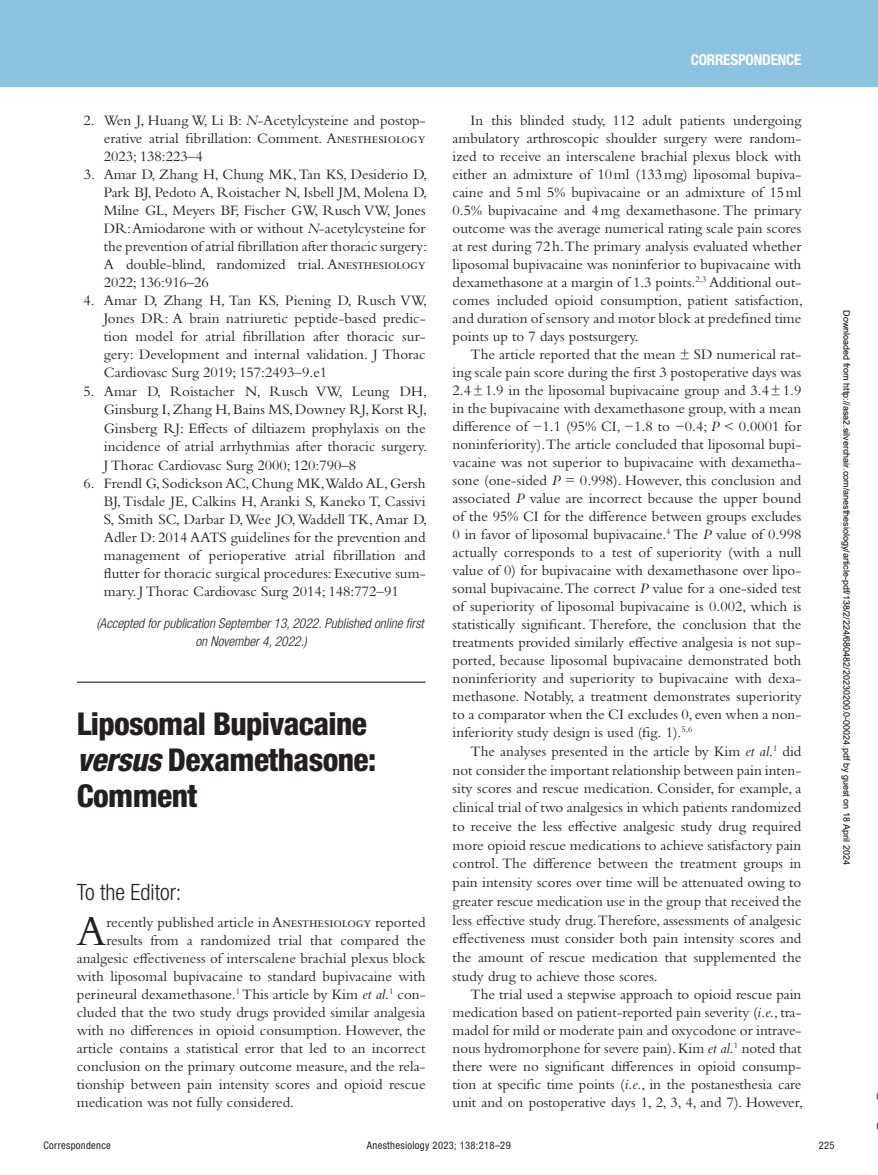
<style>
.page{position:relative;width:878px;height:1175px;background:#fff}
.page>*{position:absolute;margin:0;border:0;box-sizing:border-box;transform-origin:0 0}
.t1{font:43.95px "Bembo Std";color:#231f20}
.t2{font:800 condensed 31.5px/36px "Helvetica Neue LT Std";letter-spacing:-.02em;color:#231f20}
.t3{font:300 condensed 22.5px "Helvetica Neue LT Std";color:#231f20}
.t4{font:15px/18px "Bembo Std";color:#231f20;text-align:justify}
.t5{font:700 condensed 15px "Helvetica Neue LT Std";letter-spacing:-.01em;color:#fff}
.t6{font:italic 300 condensed 13.5px/18px "Helvetica Neue LT Std";color:#231f20}
.t7{font:condensed 10.5px "Helvetica Neue LT Std";letter-spacing:.03em;color:#231f20}
.t8{font:9px "Arial";color:#000}
.s1{font-style:italic}
</style>
<div class="page">
<div style="left:0;top:0;width:878px;height:86px;background:#8dc3e0"></div>
<hr style="left:77px;top:681px;width:348px;height:1px;background:#231f20">
<p class="t4" style="left:104px;top:111px;width:323px;text-indent:-20px">2. Wen J, Huang W, Li B: <span class="s1">N</span>-Acetylcysteine and postop&shy;erative atrial fibrillation: Comment. Anesthesiology 2023; 138:223–4</p>
<p class="t4" style="left:104px;top:165px;width:325px;text-indent:-20px">3. Amar D, Zhang H, Chung MK, Tan KS, Desiderio D, Park BJ, Pedoto A, Roistacher N, Isbell JM, Molena D, Milne GL, Meyers BF, Fischer GW, Rusch VW, Jones DR: Amiodarone with or without <span class="s1">N</span>-acetylcysteine for the prevention of atrial fibrillation after thoracic surgery:<br>A double-blind, randomized trial. Anesthesiology 2022; 136:916–26</p>
<p class="t4" style="left:104px;top:291px;width:325px;text-indent:-20px">4. Amar D, Zhang H, Tan KS, Piening D, Rusch VW, Jones DR: A brain natriuretic peptide-based predic&shy;tion model for atrial fibrillation after thoracic sur&shy;gery: Development and internal validation. J Thorac Cardiovasc Surg 2019; 157:2493–9.e1</p>
<p class="t4" style="left:104px;top:381px;width:325px;line-height:18.6px;text-indent:-20px">5. Amar D, Roistacher N, Rusch VW, Leung DH, Ginsburg I, Zhang H, Bains MS, Downey RJ, Korst RJ, Ginsberg RJ: Effects of diltiazem prophylaxis on the incidence of atrial arrhythmias after thoracic surgery.<br>J Thorac Cardiovasc Surg 2000; 120:790–8</p>
<p class="t4" style="left:104px;top:474px;width:325px;text-indent:-20px">6. Frendl G, Sodickson AC, Chung MK,Waldo AL, Gersh BJ, Tisdale JE, Calkins H, Aranki S, Kaneko T, Cassivi S, Smith SC, Darbar D, Wee JO, Waddell TK, Amar D, Adler D: 2014 AATS guidelines for the prevention and management of perioperative atrial fibrillation and flutter for thoracic surgical procedures: Executive sum&shy;mary. J Thorac Cardiovasc Surg 2014; 148:772–91</p>
<p class="t6" style="left:195px;top:614px;width:230px;text-indent:-99px">(Accepted for publication September 13, 2022. Published online first on November 4, 2022.)</p>
<h2 class="t2" style="left:77px;top:704px;width:301px">Liposomal Bupivacaine <span class="s1">versus</span> Dexamethasone:<br>Comment</h2>
<h3 class="t3" style="left:77px;top:879px;width:106px">To the Editor:</h3>
<h1 class="t1" style="left:77px;top:906px;width:31px">A</h1>
<p class="t4" style="left:106px;top:913px;width:321px">recently published article in Anesthesiology reported</p>
<p class="t4" style="left:106px;top:931px;width:320px">results from a randomized trial that compared the</p>
<p class="t4" style="left:77px;top:949px;width:350px">analgesic effectiveness of interscalene brachial plexus block</p>
<p class="t4" style="left:77px;top:967px;width:350px">with liposomal bupivacaine to standard bupivacaine with</p>
<p class="t4" style="left:77px;top:985px;width:350px">perineural dexamethasone.<sup>1</sup> This article by Kim <span class="s1">et al</span>.<sup>1</sup> con-</p>
<p class="t4" style="left:77px;top:1003px;width:350px">cluded that the two study drugs provided similar analgesia</p>
<p class="t4" style="left:77px;top:1021px;width:350px">with no differences in opioid consumption. However, the</p>
<p class="t4" style="left:77px;top:1039px;width:350px">article contains a statistical error that led to an incorrect</p>
<p class="t4" style="left:77px;top:1057px;width:350px">conclusion on the primary outcome measure, and the rela-</p>
<p class="t4" style="left:77px;top:1075px;width:350px">tionship between pain intensity scores and opioid rescue</p>
<p class="t4" style="left:77px;top:1093px;width:219px">medication was not fully considered.</p>
<p class="t5" style="left:690px;top:51px;width:112px">CORRESPONDENCE</p>
<p class="t4" style="left:452px;top:111px;width:352px;text-indent:18px">In this blinded study, 112 adult patients undergoing ambulatory arthroscopic shoulder surgery were random&shy;ized to receive an interscalene brachial plexus block with either an admixture of 10ml (133mg) liposomal bupiva&shy;caine and 5ml 5% bupivacaine or an admixture of 15ml 0.5% bupivacaine and 4mg dexamethasone. The primary outcome was the average numerical rating scale pain scores at rest during 72h. The primary analysis evaluated whether liposomal bupivacaine was noninferior to bupivacaine with dexamethasone at a margin of 1.3 points.<sup>2,3</sup> Additional out&shy;comes included opioid consumption, patient satisfaction, and duration of sensory and motor block at predefined time points up to 7 days postsurgery.</p>
<p class="t4" style="left:452px;top:345px;width:350px;text-indent:18px">The article reported that the mean ± SD numerical rat&shy;ing scale pain score during the first 3 postoperative days was 2.4±1.9 in the liposomal bupivacaine group and 3.4±1.9 in the bupivacaine with dexamethasone group, with a mean difference of −1.1 (95% CI, −1.8 to −0.4; <span class="s1">P</span> &lt; 0.0001 for noninferiority). The article concluded that liposomal bupi&shy;vacaine was not superior to bupivacaine with dexametha&shy;sone (one-sided <span class="s1">P</span> = 0.998). However, this conclusion and associated <span class="s1">P</span> value are incorrect because the upper bound of the 95% CI for the difference between groups excludes 0 in favor of liposomal bupivacaine.<sup>4</sup> The <span class="s1">P</span> value of 0.998 actually corresponds to a test of superiority (with a null value of 0) for bupivacaine with dexamethasone over lipo&shy;somal bupivacaine. The correct <span class="s1">P</span> value for a one-sided test of superiority of liposomal bupivacaine is 0.002, which is statistically significant. Therefore, the conclusion that the treatments provided similarly effective analgesia is not sup&shy;ported, because liposomal bupivacaine demonstrated both noninferiority and superiority to bupivacaine with dexa&shy;methasone. Notably, a treatment demonstrates superiority to a comparator when the CI excludes 0, even when a non&shy;inferiority study design is used (fig. 1).<sup>5,6</sup></p>
<p class="t4" style="left:452px;top:741px;width:350px;line-height:18.8px;text-indent:18px">The analyses presented in the article by Kim <span class="s1">et al</span>.<sup>1</sup> did not consider the important relationship between pain inten&shy;sity scores and rescue medication. Consider, for example, a clinical trial of two analgesics in which patients randomized to receive the less effective analgesic study drug required more opioid rescue medications to achieve satisfactory pain control. The difference between the treatment groups in pain intensity scores over time will be attenuated owing to greater rescue medication use in the group that received the less effective study drug. Therefore, assessments of analgesic effectiveness must consider both pain intensity scores and the amount of rescue medication that supplemented the study drug to achieve those scores.</p>
<p class="t4" style="left:452px;top:985px;width:352px;text-indent:18px">The trial used a stepwise approach to opioid rescue pain medication based on patient-reported pain severity (<span class="s1">i.e.</span>, tra&shy;madol for mild or moderate pain and oxycodone or intrave&shy;nous hydromorphone for severe pain). Kim <span class="s1">et al</span>.<sup>1</sup> noted that there were no significant differences in opioid consump&shy;tion at specific time points (<span class="s1">i.e.</span>, in the postanesthesia care unit and on postoperative days 1, 2, 3, 4, and 7). However,</p>
<p class="t8" style="left:850px;top:310px;width:556px;rotate:90deg">Downloaded from http://asa2.silverchair.com/anesthesiology/article-pdf/138/2/224/680482/20230200.0-00024.pdf by guest on 18 April 2024</p>
<p class="t7" style="left:44px;top:1139px;width:69px">Correspondence</p>
<p class="t7" style="left:367px;top:1139px;width:145px">Anesthesiology 2023; 138:218–29</p>
<p class="t7" style="left:818px;top:1139px;width:17px">225</p>
</div>
